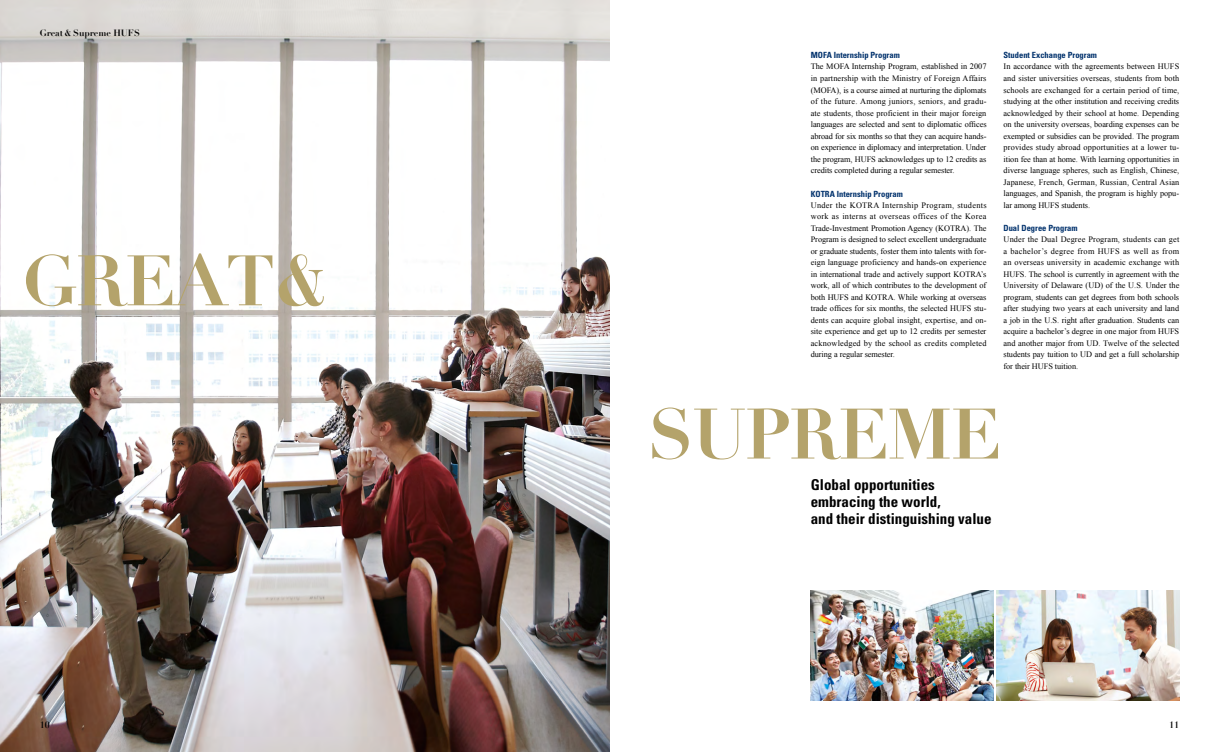
<style>
.page{position:relative;width:1219px;height:752px;background:#fff}
.page>*{position:absolute;margin:0;border:0;box-sizing:border-box;transform-origin:0 0}
.t1{font:700 70px "Didot";letter-spacing:-.02em;color:#b4a36b}
.t2{font:700 condensed 15px/17px "Univers";color:#000}
.t3{font:700 9px "Didot";color:#000}
.t4{font:700 condensed 8.5px "Univers";color:#00316c}
.t5{font:8.3px/11.5px "Times New Roman";letter-spacing:-.01em;color:#000;text-align:justify}
</style>
<div class="page">
<img style="left:0;top:0;width:609px;height:751px">
<img style="left:811px;top:590px;width:183px;height:110px">
<img style="left:996px;top:590px;width:183px;height:110px">
<p class="t3" style="left:40px;top:27px;width:102px">Great &amp; Supreme HUFS</p>
<h1 class="t1" style="left:23px;top:236px;width:308px">Great&amp;</h1>
<p class="t4" style="left:811px;top:50px;width:91px">MOFA Internship Program</p>
<p class="t5" style="left:811px;top:61px;width:177px">The MOFA Internship Program, established in 2007 in partnership with the Ministry of Foreign Affairs (MOFA), is a course aimed at nurturing the diplomats of the future. Among juniors, seniors, and gradu&shy;ate students, those proficient in their major foreign languages are selected and sent to diplomatic offices abroad for six months so that they can acquire hands&shy;on experience in diplomacy and interpretation. Under the program, HUFS acknowledges up to 12 credits as credits completed during a regular semester.</p>
<p class="t4" style="left:811px;top:188px;width:94px">KOTRA Internship Program</p>
<p class="t5" style="left:811px;top:199px;width:177px">Under the KOTRA Internship Program, students work as interns at overseas offices of the Korea Trade-Investment Promotion Agency (KOTRA). The Program is designed to select excellent undergraduate or graduate students, foster them into talents with for&shy;eign language proficiency and hands-on experience in international trade and actively support KOTRA’s work, all of which contributes to the development of both HUFS and KOTRA. While working at overseas trade offices for six months, the selected HUFS stu&shy;dents can acquire global insight, expertise, and on&shy;site experience and get up to 12 credits per semester acknowledged by the school as credits completed during a regular semester.</p>
<p class="t4" style="left:1003px;top:50px;width:95px">Student Exchange Program</p>
<p class="t5" style="left:1003px;top:61px;width:177px">In accordance with the agreements between HUFS and sister universities overseas, students from both schools are exchanged for a certain period of time, studying at the other institution and receiving credits acknowledged by their school at home. Depending on the university overseas, boarding expenses can be exempted or subsidies can be provided. The program provides study abroad opportunities at a lower tu&shy;ition fee than at home. With learning opportunities in diverse language spheres, such as English, Chinese, Japanese, French, German, Russian, Central Asian languages, and Spanish, the program is highly popu&shy;lar among HUFS students.</p>
<p class="t4" style="left:1003px;top:223px;width:76px">Dual Degree Program</p>
<p class="t5" style="left:1003px;top:233px;width:177px">Under the Dual Degree Program, students can get a bachelor’s degree from HUFS as well as from an overseas university in academic exchange with HUFS. The school is currently in agreement with the University of Delaware (UD) of the U.S. Under the program, students can get degrees from both schools after studying two years at each university and land a job in the U.S. right after graduation. Students can acquire a bachelor’s degree in one major from HUFS and another major from UD. Twelve of the selected students pay tuition to UD and get a full scholarship for their HUFS tuition.</p>
<h1 class="t1" style="left:648px;top:389px;width:93px">Supre</h1>
<h1 class="t1" style="left:887px;top:389px;width:100px">me</h1>
<h2 class="t2" style="left:811px;top:475px;width:182px">Global opportunities embracing the world,<br>and their distinguishing value</h2>
<p class="t3" style="left:40px;top:718px;width:12px">10</p>
<p class="t3" style="left:1169px;top:718px;width:12px">11</p>
</div>
